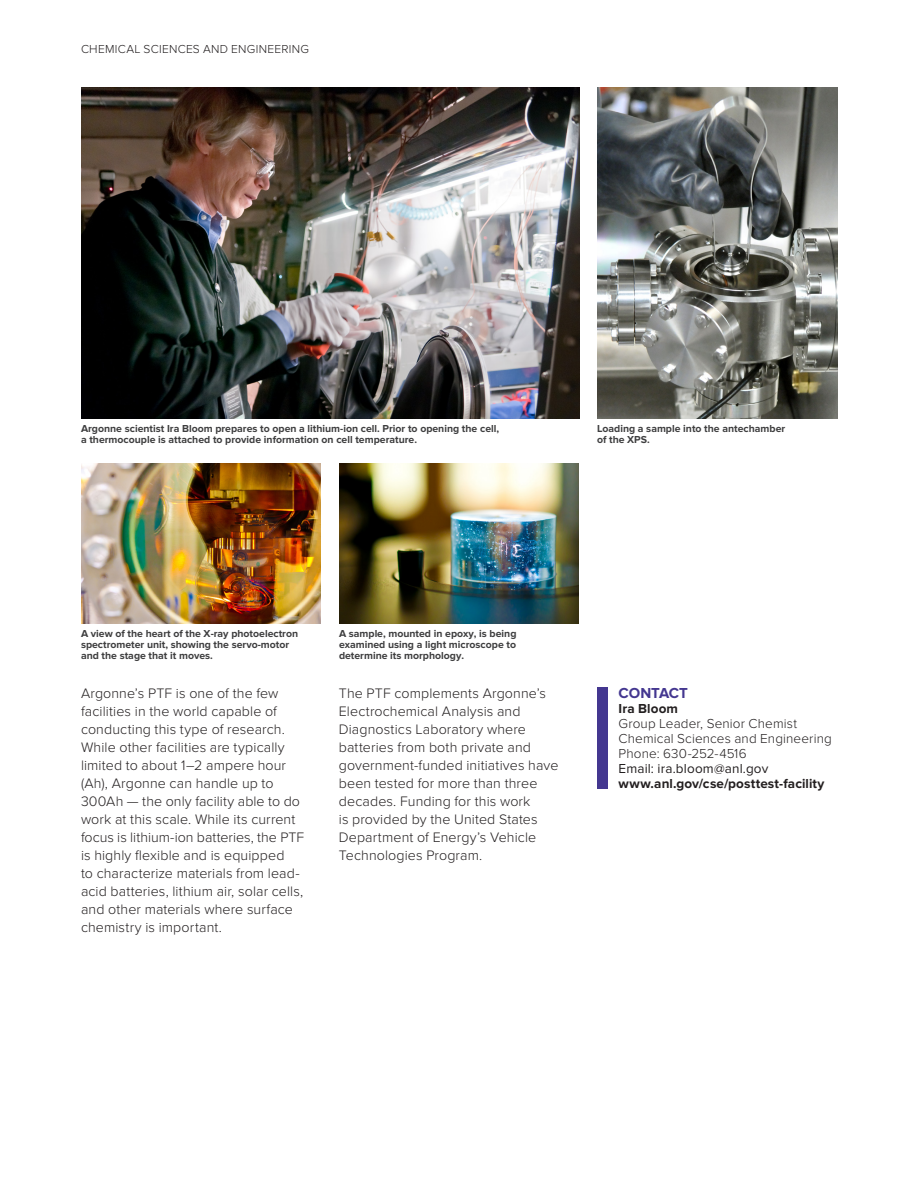
<style>
.page{position:relative;width:918px;height:1188px;background:#fff}
.page>*{position:absolute;margin:0;border:0;box-sizing:border-box;transform-origin:0 0}
._01_contact_head{font:700 15px "Proxima Nova";color:#443790}
._04_body{font:300 14.25px/18px "Proxima Nova";letter-spacing:.005em;color:#231f20}
._02_contact_info{font:300 13.5px/15px "Proxima Nova";letter-spacing:.01em;color:#231f20}
._01_header__caps{font:300 12px "Proxima Nova";letter-spacing:.025em;color:#231f20}
._05_caption{font:700 10.5px/11.2px "Proxima Nova";color:#3e3e3f}
.s1{font-weight:700}
.s2{font-weight:400}
</style>
<div class="page">
<img style="left:597px;top:88px;width:241px;height:331px">
<img style="left:339px;top:464px;width:240px;height:159px">
<img style="left:81px;top:88px;width:498px;height:331px">
<img style="left:81px;top:464px;width:240px;height:159px">
<div style="left:597px;top:687px;width:11px;height:101px;background:#443790"></div>
<p class="_01_header__caps" style="left:81px;top:42px;width:230px">CHEMICAL SCIENCES AND ENGINEERING</p>
<p class="_05_caption" style="left:81px;top:423px;width:420px">Argonne scientist Ira Bloom prepares to open a lithium-ion cell. Prior to opening the cell, a thermocouple is attached to provide information on cell temperature.</p>
<p class="_05_caption" style="left:597px;top:423px;width:190px">Loading a sample into the antechamber of the XPS.</p>
<p class="_05_caption" style="left:81px;top:628px;width:219px">A view of the heart of the X-ray photoelectron spectrometer unit, showing the servo-motor and the stage that it moves.</p>
<p class="_05_caption" style="left:339px;top:628px;width:179px;text-align:justify">A sample, mounted in epoxy, is being examined using a light microscope to determine its morphology.</p>
<p class="_04_body" style="left:81px;top:684px;width:225px">Argonne’s PTF is one of the few facilities in the world capable of conducting this type of research.<br>While other facilities are typically limited to about 1–2 ampere hour (Ah), Argonne can handle up to 300Ah — the only facility able to do work at this scale. While its current focus is lithium-ion batteries, the PTF is highly flexible and is equipped<br>to characterize materials from lead&shy;acid batteries, lithium air, solar cells, and other materials where surface chemistry is important.</p>
<p class="_04_body" style="left:339px;top:684px;width:221px">The PTF complements Argonne’s<br>Electrochemical Analysis and<br>Diagnostics Laboratory where batteries from both private and government-funded initiatives have been tested for more than three decades. Funding for this work<br>is provided by the United States<br>Department of Energy’s Vehicle<br>Technologies Program.</p>
<p class="_01_contact_head" style="left:619px;top:685px;width:71px">CONTACT</p>
<p class="_02_contact_info" style="left:619px;top:702px;width:215px"><span class="s1">Ira Bloom<br></span>Group Leader, Senior Chemist<br>Chemical Sciences and Engineering<br>Phone: 630-252-4516<br><span class="s2">Email: ira.bloom@anl.gov </span><span class="s1">www.anl.gov/cse/posttest-facility</span></p>
</div>
